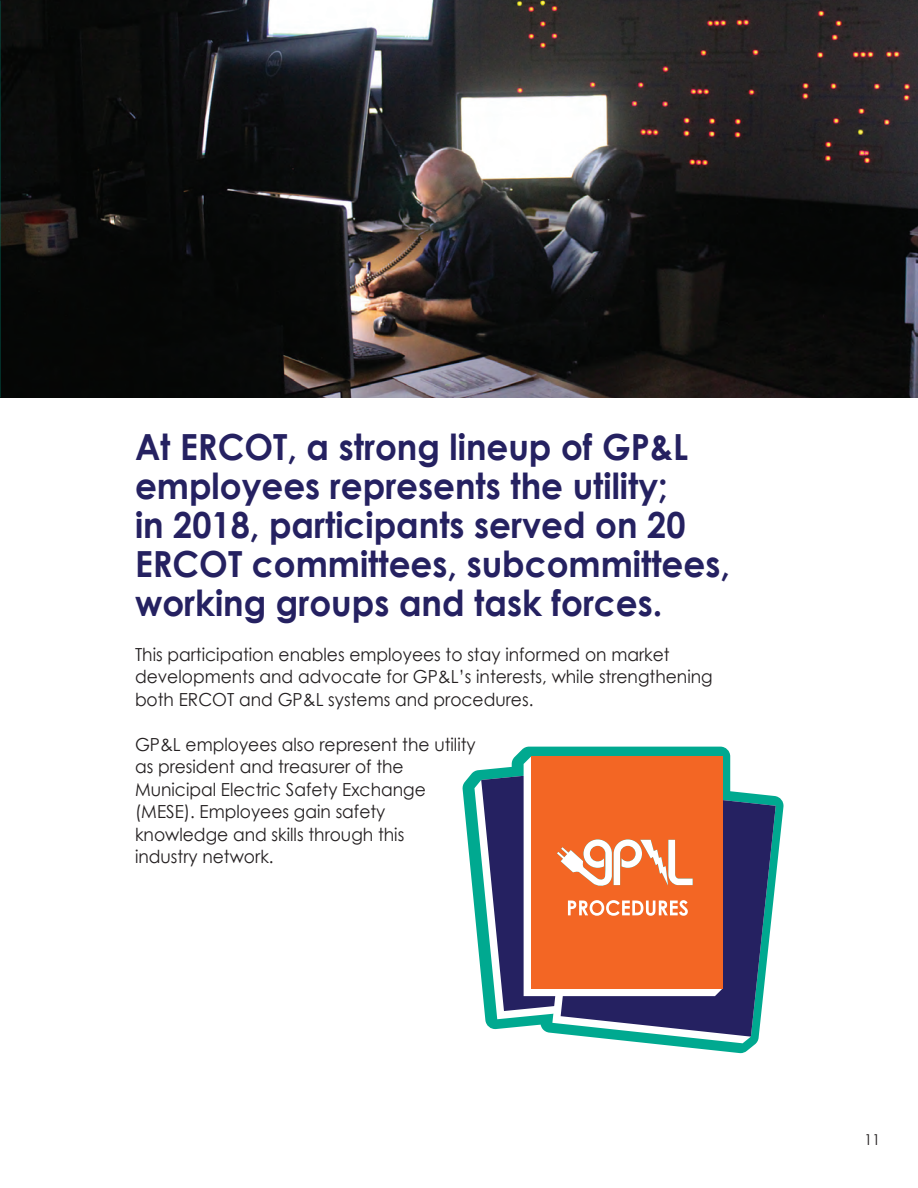
<style>
.page{position:relative;width:918px;height:1188px;background:#fff}
.page>*{position:absolute;margin:0;border:0;box-sizing:border-box;transform-origin:0 0}
.t1{font:700 36px/39px "Century Gothic";color:#252161;scale:.95 1}
.t2{font:18px "Century Gothic";color:#231f20;scale:.95 1}
.t3{font:15px "Century Gothic";color:#231f20}
</style>
<div class="page">
<img style="left:0;top:0;width:918px;height:397px">
<svg style="left:462px;top:747px;width:322px;height:306px"></svg>
<svg style="left:474px;top:761px;width:78px;height:258px"></svg>
<svg style="left:481px;top:761px;width:71px;height:250px;background:#465c83"></svg>
<svg style="left:552px;top:996px;width:224px;height:47px"></svg>
<svg style="left:561px;top:785px;width:215px;height:252px;background:#43567f"></svg>
<svg style="left:524px;top:756px;width:198px;height:240px"></svg>
<div style="left:531px;top:756px;width:191px;height:233px;background:#f36624"></div>
<svg style="left:557px;top:839px;width:136px;height:47px"></svg>
<svg style="left:568px;top:900px;width:120px;height:16px"></svg>
<p class="t1" style="left:135px;top:426px;width:584px">At ERCOT, a strong lineup of GP&amp;L</p>
<p class="t1" style="left:135px;top:465px;width:562px">employees represents the utility;</p>
<p class="t1" style="left:135px;top:504px;width:581px">in 2018, participants served on 20</p>
<p class="t1" style="left:135px;top:543px;width:628px">ERCOT committees, subcommittees, working groups and task forces.</p>
<p class="t2" style="left:135px;top:643px;width:564px">This participation enables employees to stay informed on market</p>
<p class="t2" style="left:135px;top:666px;width:610px">developments and advocate for GP&amp;L’s interests, while strengthening</p>
<p class="t2" style="left:135px;top:688px;width:421px">both ERCOT and GP&amp;L systems and procedures.</p>
<p class="t2" style="left:135px;top:733px;width:360px">GP&amp;L employees also represent the utility</p>
<p class="t2" style="left:135px;top:756px;width:284px">as president and treasurer of the</p>
<p class="t2" style="left:135px;top:778px;width:308px">Municipal Electric Safety Exchange</p>
<p class="t2" style="left:135px;top:801px;width:265px">(MESE). Employees gain safety</p>
<p class="t2" style="left:135px;top:823px;width:285px">knowledge and skills through this</p>
<p class="t2" style="left:135px;top:846px;width:147px">industry network.</p>
<p class="t3" style="left:864px;top:1131px;width:18px">11</p>
</div>
